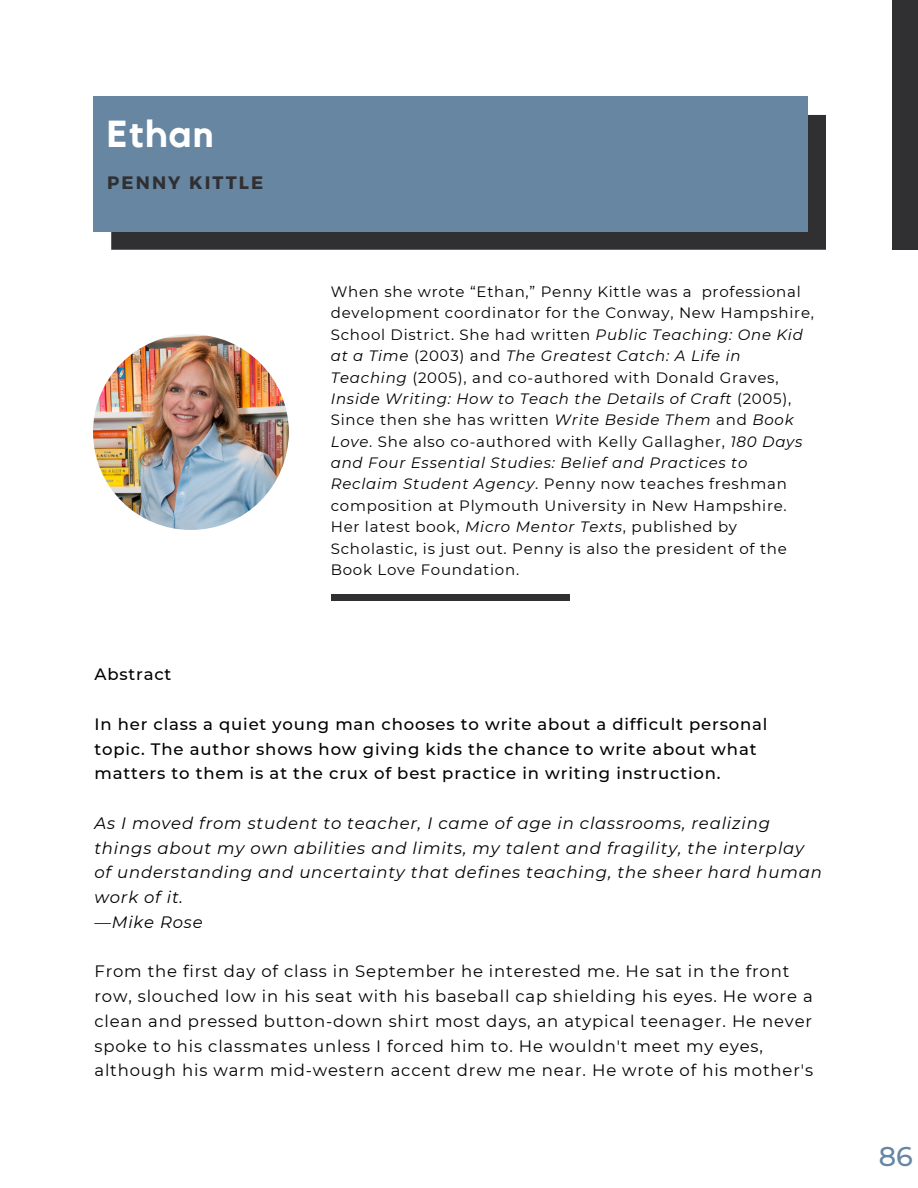
<style>
.page{position:relative;width:918px;height:1188px;background:#fff}
.page>*{position:absolute;margin:0;border:0;box-sizing:border-box;transform-origin:0 0}
.t1{font:700 37.5px "Kollektif";letter-spacing:.05em;color:#fff}
.t2{font:500 27px "Montserrat";color:#6686a2}
.t3{font:700 18px "Montserrat";letter-spacing:.12em;color:#302f32}
.t4{font:16.5px/24.8px "Montserrat";letter-spacing:.05em;color:#000}
.t5{font:italic 16.5px/24.8px "Montserrat";letter-spacing:.05em;color:#000}
.t6{font:500 16.5px/24.8px "Montserrat";letter-spacing:.05em;color:#000}
.t7{font:15px/21.3px "Montserrat";letter-spacing:.05em;color:#000}
.s1{font-style:italic}
</style>
<div class="page">
<img style="left:93px;top:334px;width:196px;height:196px;border-radius:50%">
<div style="left:892px;top:0;width:26px;height:250px;background:#302f32"></div>
<div style="left:111px;top:115px;width:715px;height:135px;background:#302f32"></div>
<div style="left:93px;top:97px;width:715px;height:135px;background:#6686a2"></div>
<div style="left:331px;top:594px;width:238px;height:7px;background:#302f32"></div>
<h1 class="t1" style="left:107px;top:117px;width:108px">Ethan</h1>
<p class="t3" style="left:107px;top:171px;width:158px">PENNY KITTLE</p>
<p class="t7" style="left:331px;top:281px;width:485px">When she wrote “Ethan,” Penny Kittle was a professional development coordinator for the Conway, New Hampshire, School District. She had written <span class="s1">Public Teaching: One Kid at a Time</span> (2003) and <span class="s1">The Greatest Catch: A Life in Teaching</span> (2005), and co-authored with Donald Graves, <span class="s1">Inside Writing: How to Teach the Details of Craft</span> (2005), Since then she has written <span class="s1">Write Beside Them</span> and <span class="s1">Book Love</span>. She also co-authored with Kelly Gallagher, <span class="s1">180 Days and Four Essential Studies: Belief and Practices to Reclaim Student Agency</span>. Penny now teaches freshman composition at Plymouth University in New Hampshire.<br>Her latest book, <span class="s1">Micro Mentor Texts</span>, published by Scholastic, is just out. Penny is also the president of the Book Love Foundation.</p>
<p class="t6" style="left:94px;top:662px;width:79px">Abstract</p>
<p class="t6" style="left:94px;top:712px;width:675px">In her class a quiet young man chooses to write about a difficult personal topic. The author shows how giving kids the chance to write about what matters to them is at the crux of best practice in writing instruction.</p>
<p class="t5" style="left:94px;top:811px;width:729px">As I moved from student to teacher, I came of age in classrooms, realizing things about my own abilities and limits, my talent and fragility, the interplay of understanding and uncertainty that defines teaching, the sheer hard human work of it.<br>—Mike Rose</p>
<p class="t4" style="left:94px;top:959px;width:720px">From the first day of class in September he interested me. He sat in the front row, slouched low in his seat with his baseball cap shielding his eyes. He wore a clean and pressed button-down shirt most days, an atypical teenager. He never spoke to his classmates unless I forced him to. He wouldn't meet my eyes, although his warm mid-western accent drew me near. He wrote of his mother's</p>
<h2 class="t2" style="left:879px;top:1140px;width:36px">86</h2>
</div>
